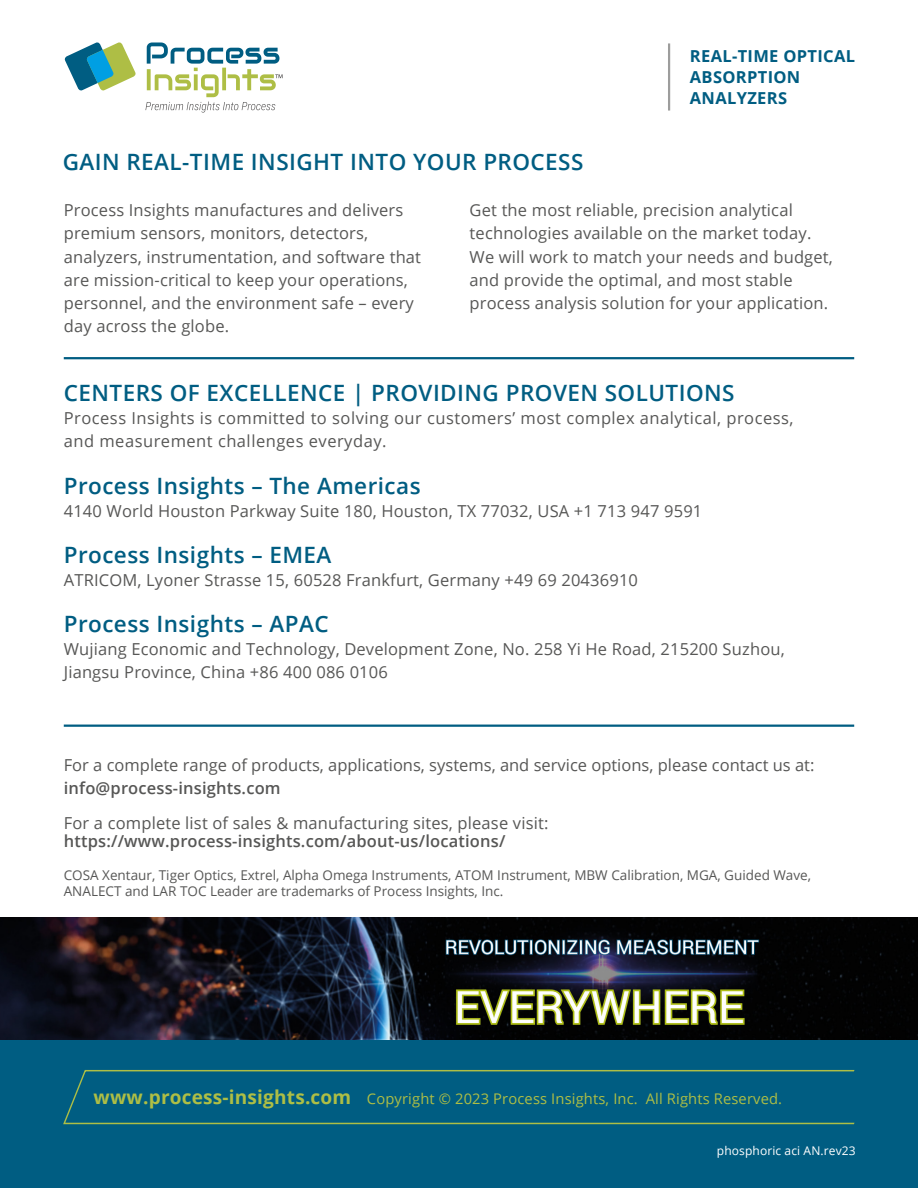
<style>
.page{position:relative;width:918px;height:1188px;background:#fff}
.page>*{position:absolute;margin:0;border:0;box-sizing:border-box;transform-origin:0 0}
.t1{font:600 22.5px "Open Sans";letter-spacing:.02em;color:#005d82}
.t2{font:16.5px/23.1px "Open Sans";letter-spacing:.01em;color:#575756}
.t3{font:16.5px/23.1px "Open Sans";letter-spacing:.03em;color:#575756}
.t4{font:600 16.5px "Open Sans";letter-spacing:.01em;color:#575756}
.t5{font:700 16.5px/21px "Open Sans";letter-spacing:.02em;color:#005d82}
.t6{font:14.7px "Open Sans";letter-spacing:.01em;color:#aebe45}
.t7{font:13.5px/16.2px "Open Sans";color:#575756}
.t8{font:12px "Open Sans";letter-spacing:.01em;color:#fff}
.s1{font-weight:700;font-size:19.05px}
</style>
<div class="page">
<div style="left:0;top:1039px;width:918px;height:149px;background:#005d82"></div>
<img style="left:0;top:918px;width:918px;height:121px">
<svg style="left:63px;top:1070px;width:792px;height:55px"></svg>
<hr style="left:64px;top:357px;width:790px;height:2px;background:#005d82">
<hr style="left:64px;top:725px;width:790px;height:2px;background:#005d82">
<hr style="left:668px;top:43px;width:2px;height:68px;background:#9d9d9c">
<svg style="left:64px;top:42px;width:72px;height:49px"></svg>
<svg style="left:145px;top:42px;width:138px;height:71px"></svg>
<h1 class="t1" style="left:63px;top:147px;width:522px">GAIN REAL-TIME INSIGHT INTO YOUR PROCESS</h1>
<p class="t5" style="left:690px;top:45px;width:167px">REAL-TIME OPTICAL<br>ABSORPTION<br>ANALYZERS</p>
<p class="t2" style="left:64px;top:198px;width:359px">Process Insights manufactures and delivers premium sensors, monitors, detectors, analyzers, instrumentation, and software that are mission-critical to keep your operations, personnel, and the environment safe – every day across the globe.</p>
<p class="t2" style="left:470px;top:198px;width:365px">Get the most reliable, precision analytical technologies available on the market today.<br>We will work to match your needs and budget, and provide the optimal, and most stable process analysis solution for your application.</p>
<h1 class="t1" style="left:64px;top:378px;width:672px">CENTERS OF EXCELLENCE | PROVIDING PROVEN SOLUTIONS</h1>
<p class="t3" style="left:64px;top:406px;width:731px">Process Insights is committed to solving our customers’ most complex analytical, process, and measurement challenges everyday.</p>
<h1 class="t1" style="left:64px;top:470px;width:358px">Process Insights – The Americas</h1>
<p class="t2" style="left:64px;top:499px;width:640px">4140 World Houston Parkway Suite 180, Houston, TX 77032, USA +1 713 947 9591</p>
<h1 class="t1" style="left:64px;top:539px;width:269px">Process Insights – EMEA</h1>
<p class="t2" style="left:64px;top:568px;width:576px">ATRICOM, Lyoner Strasse 15, 60528 Frankfurt, Germany +49 69 20436910</p>
<h1 class="t1" style="left:64px;top:609px;width:266px">Process Insights – APAC</h1>
<p class="t2" style="left:64px;top:637px;width:723px">Wujiang Economic and Technology, Development Zone, No. 258 Yi He Road, 215200 Suzhou,<br>Jiangsu Province, China +86 400 086 0106</p>
<p class="t2" style="left:64px;top:753px;width:752px">For a complete range of products, applications, systems, and service options, please contact us at:</p>
<p class="t4" style="left:64px;top:777px;width:218px">info@process-insights.com</p>
<p class="t2" style="left:64px;top:811px;width:486px">For a complete list of sales &amp; manufacturing sites, please visit:</p>
<p class="t4" style="left:64px;top:830px;width:443px">https://www.process-insights.com/about-us/locations/</p>
<p class="t7" style="left:64px;top:867px;width:749px">COSA Xentaur, Tiger Optics, Extrel, Alpha Omega Instruments, ATOM Instrument, MBW Calibration, MGA, Guided Wave,<br>ANALECT and LAR TOC Leader are trademarks of Process Insights, Inc.</p>
<p class="t6" style="left:94px;top:1088px;width:690px"><span class="s1">www.process-insights.com</span> Copyright © 2023 Process Insights, Inc. All Rights Reserved.</p>
<p class="t8" style="left:717px;top:1142px;width:140px">phosphoric aci AN.rev23</p>
</div>
